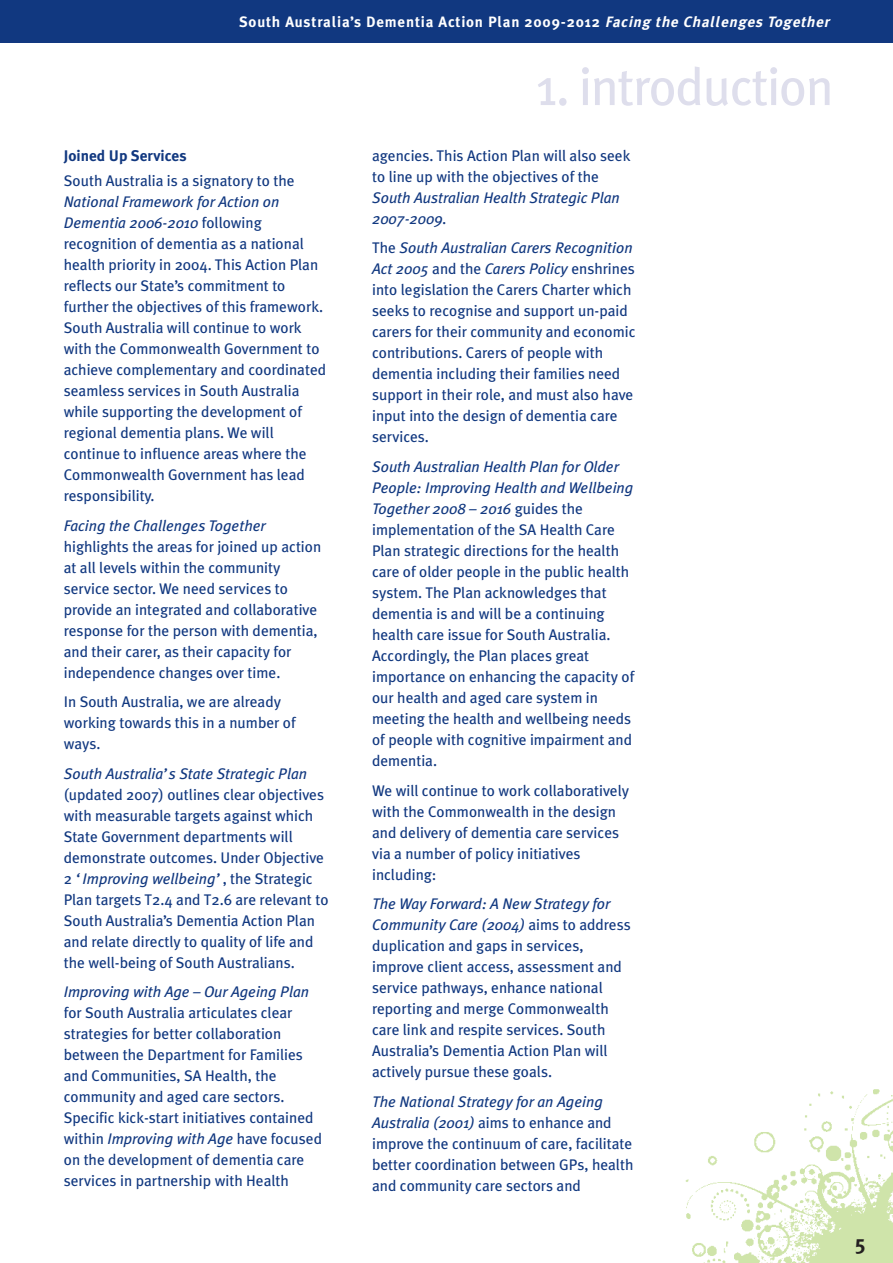
<style>
.page{position:relative;width:893px;height:1263px;background:#fff}
.page>*{position:absolute;margin:0;border:0;box-sizing:border-box;transform-origin:0 0}
.t1{font:52.5px "Meta Plus";letter-spacing:-.025em;color:#dedeec}
.t2{font:700 21px "Meta Plus";color:#231f20}
.t3{font:15.3px/21px "Meta Plus";color:#113880}
.t4{font:italic 15.3px/21px "Meta Plus";color:#113880}
.t5{font:700 15.3px "Meta Plus";color:#113880}
.t6{font:700 15px "Meta Plus";letter-spacing:.055em;color:#fff}
.s1{font-style:italic}
</style>
<div class="page">
<img style="left:685px;top:1089px;width:208px;height:174px">
<div style="left:0;top:0;width:893px;height:43px;background:#113880"></div>
<hr style="left:829px;top:1260px;width:63px;height:1px;background:#cfe4aa">
<p class="t6" style="left:239px;top:13px;width:594px">South Australia’s Dementia Action Plan 2009-2012 <span class="s1">Facing the ChallengesTogether</span></p>
<h1 class="t1" style="left:536px;top:56px;width:299px">1. introduction</h1>
<p class="t5" style="left:64px;top:147px;width:124px">Joined Up Services</p>
<p class="t3" style="left:64px;top:170px;width:232px">South Australia is a signatory to the</p>
<p class="t3" style="left:64px;top:191px;width:264px"><span class="s1">National Framework for Action on Dementia 2006-2010</span> following recognition of dementia as a national health priority in 2004. This Action Plan reflects our State’s commitment to further the objectives of this framework.<br>South Australia will continue to work with the Commonwealth Government to achieve complementary and coordinated seamless services in South Australia while supporting the development of regional dementia plans. We will continue to influence areas where the Commonwealth Government has lead responsibility.</p>
<p class="t4" style="left:64px;top:515px;width:203px">Facing the Challenges Together</p>
<p class="t3" style="left:64px;top:536px;width:259px">highlights the areas for joined up action at all levels within the community service sector. We need services to provide an integrated and collaborative response for the person with dementia, and their carer, as their capacity for independence changes over time.</p>
<p class="t3" style="left:64px;top:691px;width:233px">In South Australia, we are already working towards this in a number of ways.</p>
<p class="t4" style="left:64px;top:763px;width:245px">South Australia’s State Strategic Plan</p>
<p class="t3" style="left:64px;top:784px;width:266px">(updated 2007) outlines clear objectives with measurable targets against which State Government departments will demonstrate outcomes. Under Objective 2 <span class="s1">‘Improving wellbeing’</span>, the Strategic Plan targets T2.4 and T2.6 are relevant to South Australia’s Dementia Action Plan and relate directly to quality of life and the well-being of South Australians.</p>
<p class="t4" style="left:64px;top:981px;width:247px">Improving with Age – Our Ageing Plan</p>
<p class="t3" style="left:64px;top:1002px;width:260px">for South Australia articulates clear strategies for better collaboration between the Department for Families and Communities, SA Health, the community and aged care sectors.<br>Specific kick-start initiatives contained within <span class="s1">Improving with Age</span> have focused on the development of dementia care services in partnership with Health</p>
<p class="t3" style="left:372px;top:145px;width:260px">agencies. This Action Plan will also seek to line up with the objectives of the</p>
<p class="t4" style="left:372px;top:187px;width:249px">South Australian Health Strategic Plan<br>2007-2009.</p>
<p class="t3" style="left:372px;top:238px;width:265px">The <span class="s1">South Australian Carers Recognition Act 2005</span> and the <span class="s1">Carers Policy</span> enshrines into legislation the Carers Charter which seeks to recognise and support un-paid carers for their community and economic contributions. Carers of people with dementia including their families need support in their role, and must also have input into the design of dementia care services.</p>
<p class="t3" style="left:372px;top:456px;width:264px"><span class="s1">South Australian Health Plan for Older People: Improving Health and Wellbeing Together 2008 – 2016</span> guides the implementation of the SA Health Care Plan strategic directions for the health care of older people in the public health system. The Plan acknowledges that dementia is and will be a continuing health care issue for South Australia.<br>Accordingly, the Plan places great importance on enhancing the capacity of our health and aged care system in meeting the health and wellbeing needs of people with cognitive impairment and dementia.</p>
<p class="t3" style="left:372px;top:780px;width:258px">We will continue to work collaboratively with the Commonwealth in the design and delivery of dementia care services via a number of policy initiatives including:</p>
<p class="t3" style="left:372px;top:893px;width:260px"><span class="s1">The Way Forward: A New Strategy for Community Care (2004)</span> aims to address duplication and gaps in services, improve client access, assessment and service pathways, enhance national reporting and merge Commonwealth care link and respite services. South Australia’s Dementia Action Plan will actively pursue these goals.</p>
<p class="t3" style="left:372px;top:1091px;width:263px"><span class="s1">The National Strategy for an Ageing Australia (2001)</span> aims to enhance and improve the continuum of care, facilitate better coordination between GPs, health and community care sectors and</p>
<h2 class="t2" style="left:855px;top:1230px;width:12px">5</h2>
</div>
